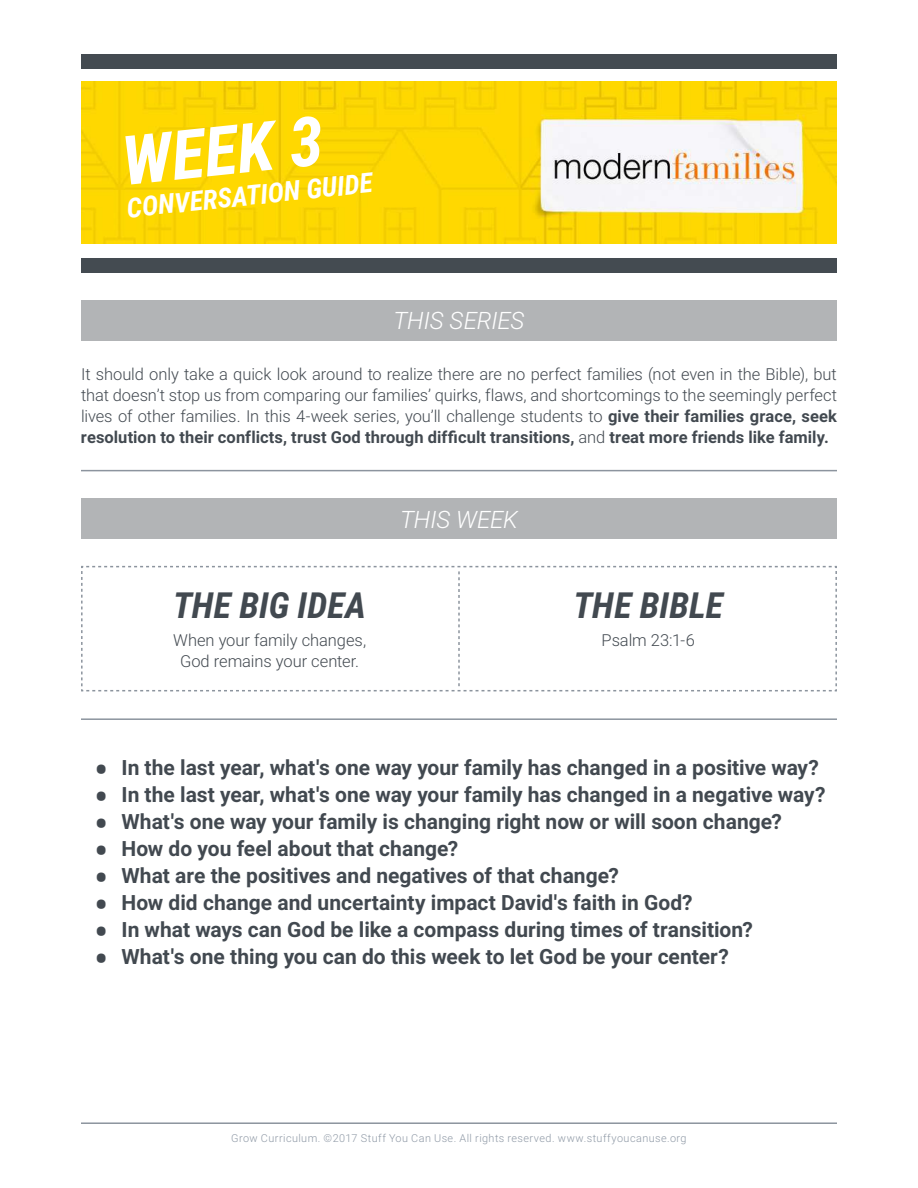
<style>
.page{position:relative;width:918px;height:1188px;background:#fff}
.page>*{position:absolute;margin:0;border:0;box-sizing:border-box;transform-origin:0 0}
.t1{font:italic 700 68.25px "Roboto Condensed";color:#fff}
.t2{font:italic 700 36px "Roboto Condensed";color:#424950}
.t3{font:italic 700 27.3px "Roboto Condensed";color:#fff}
.t4{font:italic 300 24px "Roboto";letter-spacing:-.01em;color:#fff}
.t5{font:700 21px "Roboto";color:#424950}
.t6{font:300 16.5px/21px "Roboto";letter-spacing:-.005em;color:#424950;text-align:center}
.t7{font:300 10.8px "Roboto";letter-spacing:.04em;color:#8f99a6}
.s1{font-weight:700}
.s2{font-size:37.5px}
</style>
<div class="page">
<img style="left:81px;top:82px;width:756px;height:162px">
<hr style="left:81px;top:1122px;width:756px;height:2px;background:#8c949e">
<div style="left:81px;top:258px;width:756px;height:15px;background:#444b51"></div>
<div style="left:81px;top:54px;width:756px;height:15px;background:#444b51"></div>
<svg style="left:81px;top:565px;width:756px;height:127px"></svg>
<div style="left:81px;top:300px;width:756px;height:40px;background:#b2b4b6"></div>
<div style="left:81px;top:498px;width:756px;height:41px;background:#b2b4b6"></div>
<hr style="left:81px;top:470px;width:756px;height:1px;background:#8c949e">
<hr style="left:81px;top:718px;width:756px;height:2px;background:#8c949e">
<h1 class="t1" style="left:118px;top:122px;width:204px;rotate:-6deg">WEEK 3</h1>
<h3 class="t3" style="left:125px;top:193px;width:248px;rotate:-6deg">CONVERSATION GUIDE</h3>
<h3 class="t4" style="left:393px;top:307px;width:133px">THIS SERIES</h3>
<p class="t6" style="left:81px;top:365px;width:757px;text-align:justify">It should only take a quick look around to realize there are no perfect families (not even in the Bible), but that doesn’t stop us from comparing our families’ quirks, flaws, and shortcomings to the seemingly perfect lives of other families. In this 4-week series, you’ll challenge students to <span class="s1">give their families grace, seek resolution to their conflicts, trust God through difficult transitions,</span> and <span class="s1">treat more friends like family.</span></p>
<h2 class="t2" style="left:173px;top:584px;width:195px">THE BIG IDEA</h2>
<p class="t6" style="left:173px;top:630px;width:195px">When your family changes,<br>God remains your center.</p>
<h3 class="t4" style="left:400px;top:505px;width:119px">THIS WEEK</h3>
<h2 class="t2" style="left:574px;top:584px;width:151px">THE BIBLE</h2>
<p class="t6" style="left:602px;top:630px;width:95px">Psalm 23:1-6</p>
<p class="t5" style="left:94px;top:759px;width:726px"><span class="s2">•</span> In the last year, what's one way your family has changed in a positive way?</p>
<p class="t5" style="left:94px;top:786px;width:733px"><span class="s2">•</span> In the last year, what's one way your family has changed in a negative way?</p>
<p class="t5" style="left:94px;top:813px;width:689px"><span class="s2">•</span> What's one way your family is changing right now or will soon change?</p>
<p class="t5" style="left:94px;top:840px;width:365px"><span class="s2">•</span> How do you feel about that change?</p>
<p class="t5" style="left:94px;top:867px;width:526px"><span class="s2">•</span> What are the positives and negatives of that change?</p>
<p class="t5" style="left:94px;top:894px;width:600px"><span class="s2">•</span> How did change and uncertainty impact David's faith in God?</p>
<p class="t5" style="left:94px;top:921px;width:660px"><span class="s2">•</span> In what ways can God be like a compass during times of transition?</p>
<p class="t5" style="left:94px;top:948px;width:636px"><span class="s2">•</span> What's one thing you can do this week to let God be your center?</p>
<p class="t7" style="left:231px;top:1134px;width:457px">Grow Curriculum. ©2017 Stuff You Can Use. All rights reserved. www.stuffyoucanuse.org</p>
</div>
